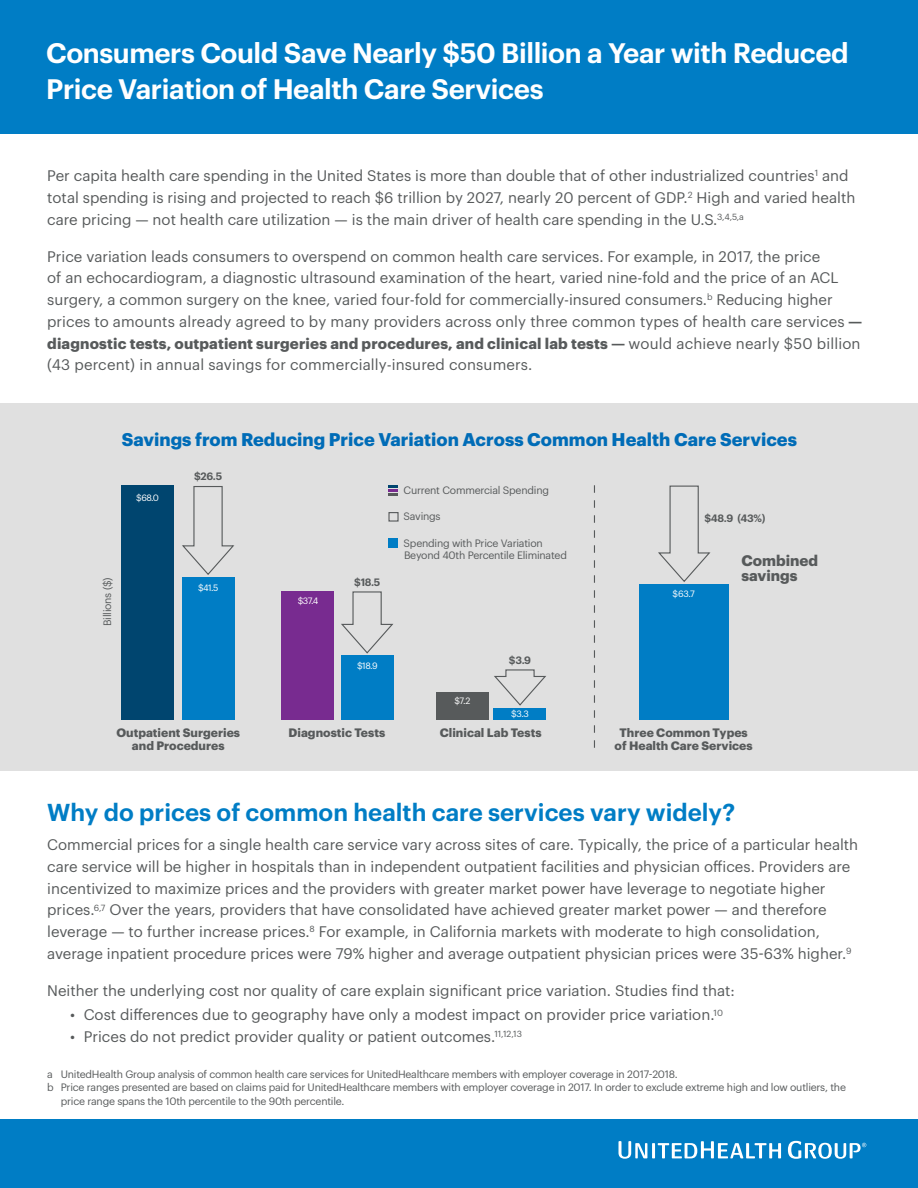
<style>
.page{position:relative;width:918px;height:1188px;background:#fff}
.page>*{position:absolute;margin:0;border:0;box-sizing:border-box;transform-origin:0 0}
.t1{font:600 27.6px/36px "Graphik";letter-spacing:-.015em;color:#fff}
.t2{font:600 24px "Graphik";color:#007dc5}
.t3{font:700 18px "Graphik";color:#006cb7}
.t4{font:15px/21.8px "Graphik";color:#575a5b}
.t5{font:700 15px/15px "Graphik";color:#575a5b}
.t6{font:700 12px/13.5px "Graphik";color:#575a5b;text-align:center}
.t7{font:10.5px/11.7px "Graphik";letter-spacing:-.02em;color:#575a5b}
.t8{font:600 10.5px "Graphik";letter-spacing:-.02em;color:#575a5b}
.t9{font:9px "Graphik";letter-spacing:-.06em;color:#fff}
.s1{font-weight:700}
</style>
<div class="page">
<div style="left:0;top:1120px;width:918px;height:68px;background:#007dc5"></div>
<hr style="left:652px;top:1143px;width:3px;height:15px;background:#fff">
<svg style="left:619px;top:1141px;width:28px;height:18px"></svg>
<svg style="left:658px;top:1141px;width:123px;height:17px"></svg>
<svg style="left:788px;top:1141px;width:78px;height:18px"></svg>
<div style="left:0;top:0;width:918px;height:134px;background:#007dc5"></div>
<div style="left:0;top:403px;width:918px;height:368px;background:#e0e0e0"></div>
<div style="left:282px;top:591px;width:52px;height:129px;background:#782b90"></div>
<div style="left:341px;top:656px;width:52px;height:64px;background:#007dc5"></div>
<div style="left:121px;top:486px;width:53px;height:234px;background:#00456f"></div>
<div style="left:182px;top:577px;width:52px;height:143px;background:#007dc5"></div>
<svg style="left:594px;top:485px;width:1px;height:263px"></svg>
<div style="left:639px;top:584px;width:89px;height:136px;background:#007dc5"></div>
<div style="left:436px;top:692px;width:52px;height:28px;background:#575a5b"></div>
<div style="left:494px;top:708px;width:52px;height:12px;background:#007dc5"></div>
<div style="left:388px;top:512px;width:11px;height:10px;border:1px solid #575a5b"></div>
<div style="left:389px;top:538px;width:9px;height:10px;background:#007dc5"></div>
<svg style="left:389px;top:486px;width:9px;height:9px"></svg>
<svg style="left:182px;top:486px;width:53px;height:89px"></svg>
<svg style="left:341px;top:591px;width:52px;height:63px"></svg>
<svg style="left:494px;top:669px;width:52px;height:37px"></svg>
<svg style="left:658px;top:485px;width:53px;height:97px"></svg>
<h1 class="t1" style="left:46px;top:33px;width:804px">Consumers Could Save Nearly $50 Billion a Year with Reduced<br>Price Variation of Health Care Services</h1>
<p class="t4" style="left:47px;top:164px;width:810px">Per capita health care spending in the United States is more than double that of other industrialized countries<sup>1</sup> and total spending is rising and projected to reach $6 trillion by 2027, nearly 20 percent of GDP.<sup>2</sup> High and varied health care pricing — not health care utilization — is the main driver of health care spending in the U.S.<sup>3,4,5,a</sup></p>
<p class="t4" style="left:47px;top:244px;width:817px">Price variation leads consumers to overspend on common health care services. For example, in 2017, the price<br>of an echocardiogram, a diagnostic ultrasound examination of the heart, varied nine-fold and the price of an ACL surgery, a common surgery on the knee, varied four-fold for commercially-insured consumers.<sup>b</sup> Reducing higher prices to amounts already agreed to by many providers across only three common types of health care services <span class="s1">— diagnostic tests, outpatient surgeries and procedures, and clinical lab tests —</span> would achieve nearly $50 billion (43 percent) in annual savings for commercially-insured consumers.</p>
<p class="t3" style="left:122px;top:426px;width:677px">Savings from Reducing Price Variation Across Common Health Care Services</p>
<p class="t9" style="left:136px;top:491px;width:24px">$68.0</p>
<p class="t7" style="left:101px;top:626px;width:50px;rotate:-90deg">Billions ($)</p>
<p class="t8" style="left:194px;top:469px;width:30px">$26.5</p>
<p class="t9" style="left:198px;top:581px;width:22px">$41.5</p>
<p class="t6" style="left:116px;top:725px;width:125px">Outpatient Surgeries and Procedures</p>
<p class="t9" style="left:298px;top:594px;width:22px">$37.4</p>
<p class="t8" style="left:354px;top:574px;width:28px">$18.5</p>
<p class="t7" style="left:404px;top:484px;width:147px">Current Commercial Spending</p>
<p class="t7" style="left:404px;top:510px;width:39px">Savings</p>
<p class="t7" style="left:404px;top:537px;width:165px">Spending with Price Variation<br>Beyond 40th Percentile Eliminated</p>
<p class="t9" style="left:357px;top:659px;width:22px">$18.9</p>
<p class="t6" style="left:289px;top:725px;width:98px">Diagnostic Tests</p>
<p class="t9" style="left:454px;top:694px;width:18px">$7.2</p>
<p class="t8" style="left:509px;top:652px;width:24px">$3.9</p>
<p class="t9" style="left:511px;top:707px;width:19px">$3.3</p>
<p class="t6" style="left:440px;top:725px;width:103px">Clinical Lab Tests</p>
<p class="t8" style="left:704px;top:510px;width:63px">$48.9 (43%)</p>
<p class="t9" style="left:673px;top:587px;width:24px">$63.7</p>
<p class="t5" style="left:741px;top:551px;width:78px">Combined savings</p>
<p class="t6" style="left:615px;top:725px;width:140px">Three Common Types of Health Care Services</p>
<h2 class="t2" style="left:47px;top:794px;width:689px">Why do prices of common health care services vary widely?</h2>
<p class="t4" style="left:47px;top:833px;width:813px">Commercial prices for a single health care service vary across sites of care. Typically, the price of a particular health care service will be higher in hospitals than in independent outpatient facilities and physician offices. Providers are incentivized to maximize prices and the providers with greater market power have leverage to negotiate higher prices.<sup>6,7</sup> Over the years, providers that have consolidated have achieved greater market power — and therefore leverage — to further increase prices.<sup>8</sup> For example, in California markets with moderate to high consolidation, average inpatient procedure prices were 79% higher and average outpatient physician prices were 35-63% higher.<sup>9</sup></p>
<p class="t4" style="left:47px;top:978px;width:689px">Neither the underlying cost nor quality of care explain significant price variation. Studies find that:</p>
<p class="t4" style="left:70px;top:1003px;width:654px">• Cost differences due to geography have only a modest impact on provider price variation.<sup>10</sup></p>
<p class="t4" style="left:70px;top:1025px;width:453px">• Prices do not predict provider quality or patient outcomes.<sup>11,12,13</sup></p>
<p class="t7" style="left:47px;top:1067px;width:632px">a UnitedHealth Group analysis of common health care services for UnitedHealthcare members with employer coverage in 2017-2018.</p>
<p class="t7" style="left:47px;top:1081px;width:800px">b Price ranges presented are based on claims paid for UnitedHealthcare members with employer coverage in 2017. In order to exclude extreme high and low outliers, the</p>
<p class="t7" style="left:61px;top:1094px;width:285px">price range spans the 10th percentile to the 90th percentile.</p>
</div>
